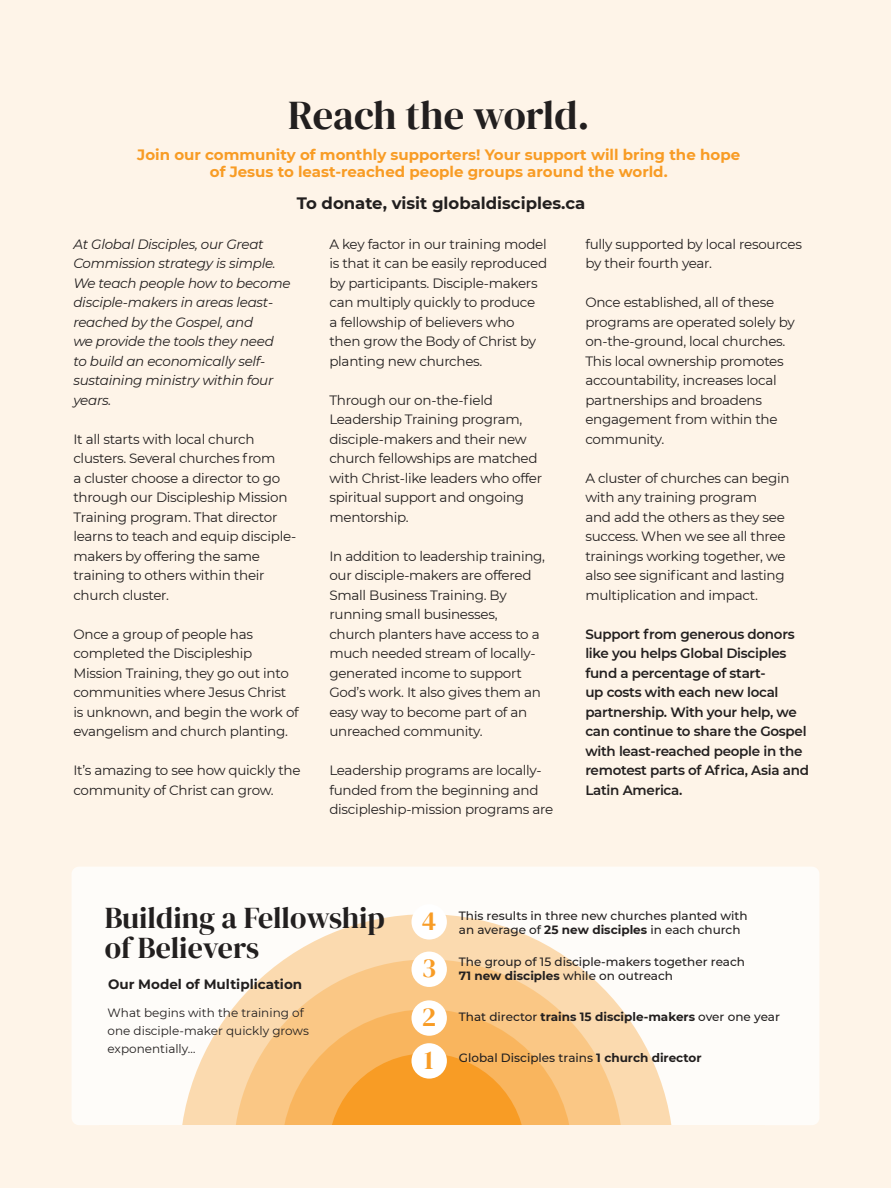
<style>
.page{position:relative;width:891px;height:1188px;background:#fef4e8}
.page>*{position:absolute;margin:0;border:0;box-sizing:border-box;transform-origin:0 0}
.t1{font:40.5px "DM Serif Display";color:#221f1f}
.t2{font:30px/30px "DM Serif Display";color:#221f1f}
.t3{font:27px "DM Serif Display";color:#f89c25}
.t4{font:700 16.5px "Montserrat";color:#221f1f}
.t5{font:700 15px/16.5px "Montserrat";color:#f89c25;text-align:center}
.t6{font:13.5px/19.5px "Montserrat";letter-spacing:-.02em;color:#221f1f}
.t7{font:600 13.5px/19.5px "Montserrat";letter-spacing:-.02em;color:#221f1f}
.t8{font:italic 13.5px/19.5px "Montserrat";letter-spacing:-.02em;color:#221f1f}
.t9{font:700 13.5px "Montserrat";color:#221f1f}
.t10{font:500 12px/14.4px "Montserrat";color:#221f1f}
.t11{font:12px/18px "Montserrat";color:#221f1f}
.s1{font-weight:700}
</style>
<div class="page">
<div style="left:72px;top:867px;width:747px;height:257px;background:#fff;border-radius:7px"></div>
<div style="left:72px;top:867px;width:747px;height:258px;border:2px solid #fff;border-radius:7px"></div>
<svg style="left:180px;top:914px;width:494px;height:211px"></svg>
<svg style="left:234px;top:959px;width:389px;height:166px;fill:#fbdaaf"></svg>
<svg style="left:281px;top:1009px;width:291px;height:116px"></svg>
<svg style="left:328px;top:1053px;width:198px;height:72px"></svg>
<div style="left:412px;top:1043px;width:35px;height:36px;background:#fff;border-radius:50%"></div>
<div style="left:412px;top:1000px;width:35px;height:36px;background:#fff;border-radius:50%"></div>
<div style="left:412px;top:952px;width:35px;height:35px;background:#fff;border-radius:50%"></div>
<div style="left:412px;top:904px;width:35px;height:36px;background:#fff;border-radius:50%"></div>
<h1 class="t1" style="left:288px;top:100px;width:303px">Reach the world.</h1>
<p class="t5" style="left:137px;top:147px;width:604px">Join our community of monthly supporters! Your support will bring the hope of Jesus to least-reached people groups around the world.</p>
<p class="t4" style="left:297px;top:196px;width:290px">To donate, visit globaldisciples.ca</p>
<p class="t8" style="left:73px;top:235px;width:219px">At Global Disciples, our Great<br>Commission strategy is simple.<br>We teach people how to become disciple-makers in areas least&shy;reached by the Gospel, and<br>we provide the tools they need to build an economically self&shy;sustaining ministry within four years.</p>
<p class="t6" style="left:73px;top:430px;width:224px">It all starts with local church clusters. Several churches from<br>a cluster choose a director to go through our Discipleship Mission<br>Training program. That director learns to teach and equip disciple&shy;makers by offering the same training to others within their church cluster.</p>
<p class="t6" style="left:73px;top:625px;width:227px">Once a group of people has completed the Discipleship<br>Mission Training, they go out into communities where Jesus Christ is unknown, and begin the work of evangelism and church planting.</p>
<p class="t6" style="left:73px;top:762px;width:229px">It’s amazing to see how quickly the community of Christ can grow.</p>
<p class="t6" style="left:329px;top:235px;width:219px">A key factor in our training model is that it can be easily reproduced by participants. Disciple-makers can multiply quickly to produce<br>a fellowship of believers who then grow the Body of Christ by planting new churches.</p>
<p class="t6" style="left:329px;top:390px;width:214px">Through our on-the-field<br>Leadership Training program, disciple-makers and their new church fellowships are matched with Christ-like leaders who offer spiritual support and ongoing mentorship.</p>
<p class="t6" style="left:329px;top:547px;width:217px">In addition to leadership training, our disciple-makers are offered<br>Small Business Training. By running small businesses, church planters have access to a much needed stream of locally&shy;generated income to support<br>God’s work. It also gives them an easy way to become part of an unreached community.</p>
<p class="t6" style="left:329px;top:762px;width:225px">Leadership programs are locally&shy;funded from the beginning and discipleship-mission programs are</p>
<p class="t6" style="left:585px;top:235px;width:218px">fully supported by local resources by their fourth year.</p>
<p class="t6" style="left:585px;top:294px;width:211px">Once established, all of these programs are operated solely by on-the-ground, local churches.<br>This local ownership promotes accountability, increases local partnerships and broadens engagement from within the community.</p>
<p class="t6" style="left:585px;top:469px;width:206px">A cluster of churches can begin with any training program<br>and add the others as they see success. When we see all three trainings working together, we also see significant and lasting multiplication and impact.</p>
<p class="t7" style="left:585px;top:625px;width:225px">Support from generous donors like you helps Global Disciples fund a percentage of start-<br>up costs with each new local partnership. With your help, we can continue to share the Gospel with least-reached people in the remotest parts of Africa, Asia and<br>Latin America.</p>
<h2 class="t2" style="left:105px;top:906px;width:282px">Building a Fellowship of Believers</h2>
<p class="t9" style="left:108px;top:978px;width:196px">Our Model of Multiplication</p>
<p class="t11" style="left:108px;top:1004px;width:203px">What begins with the training of one disciple-maker quickly grows exponentially…</p>
<h3 class="t3" style="left:422px;top:911px;width:16px">4</h3>
<p class="t10" style="left:459px;top:909px;width:290px">This results in three new churches planted with an average of <span class="s1">25 new disciples</span> in each church</p>
<h3 class="t3" style="left:422px;top:958px;width:16px">3</h3>
<p class="t10" style="left:459px;top:955px;width:288px">The group of 15 disciple-makers together reach<br><span class="s1">71 new disciples</span> while on outreach</p>
<h3 class="t3" style="left:422px;top:1007px;width:16px">2</h3>
<p class="t10" style="left:459px;top:1011px;width:323px">That director <span class="s1">trains 15 disciple-makers</span> over one year</p>
<h3 class="t3" style="left:424px;top:1050px;width:11px">1</h3>
<p class="t10" style="left:459px;top:1052px;width:244px">Global Disciples trains <span class="s1">1 church director</span></p>
</div>
